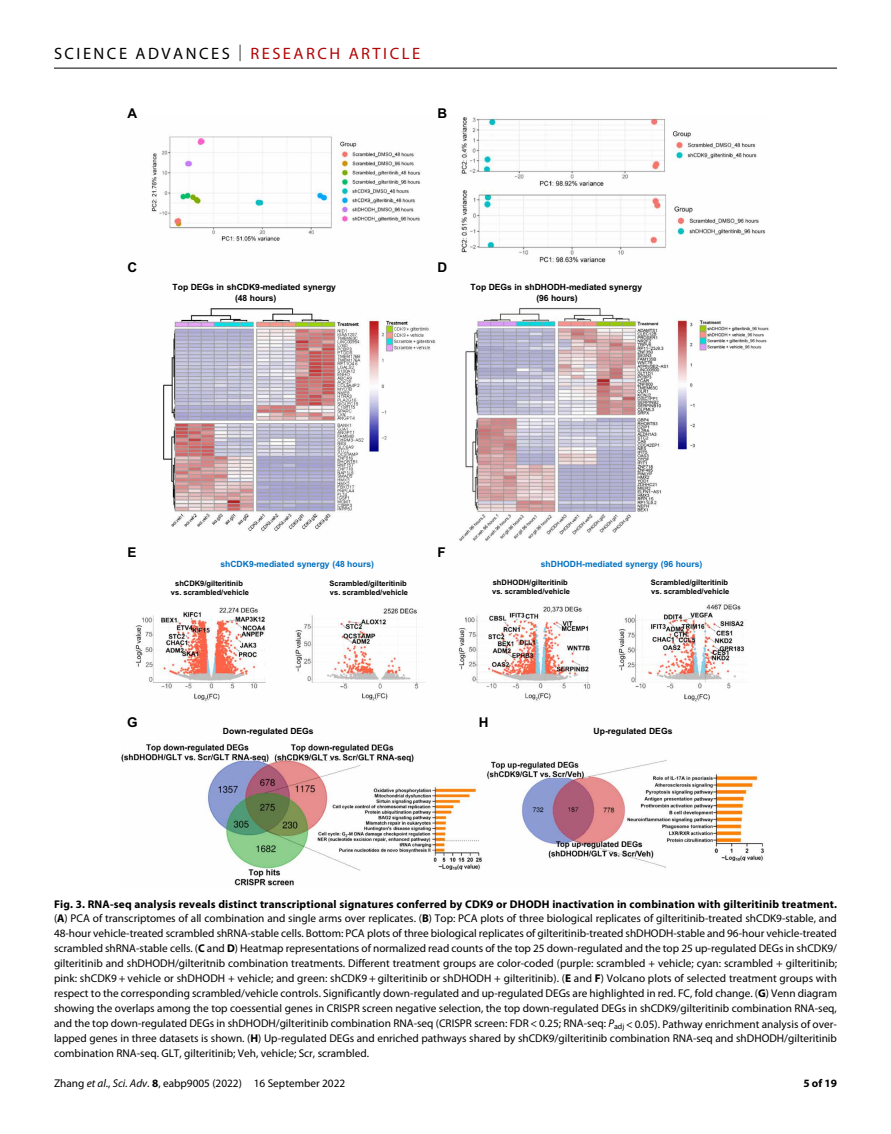
<style>
.page{position:relative;width:891px;height:1134px;background:#fff}
.page>*{position:absolute;margin:0;border:0;box-sizing:border-box;transform-origin:0 0}
.t1{font:16.5px "Myriad Pro";letter-spacing:.15em;color:#000}
.t2{font:700 13.5px "Arial";color:#000}
.t3{font:11.25px/15px "Myriad Pro";color:#000;text-align:justify}
.t4{font:700 11.25px "Myriad Pro";color:#000}
.t5{font:700 8.55px/10.4px "Arial";color:#000;text-align:center}
.t6{font:700 8.55px "Arial";color:#0070c0}
.t7{font:700 7.5px/9px "Arial";color:#000}
.s1{font-weight:300}
.s2{color:#b10508}
.s3{font-weight:700}
.s4{font-style:italic}
</style>
<div class="page">
<hr style="left:54px;top:68px;width:783px;height:1px;background:#000">
<img style="left:122px;top:115px;width:647px;height:771px">
<h1 class="t1" style="left:54px;top:40px;width:368px">SCIENCE ADVANCES <span class="s1">|</span> <span class="s2">RESEARCH ARTICLE</span></h1>
<p class="t2" style="left:127px;top:105px;width:11px">A</p>
<p class="t2" style="left:437px;top:105px;width:11px">B</p>
<p class="t2" style="left:127px;top:258px;width:11px">C</p>
<p class="t2" style="left:437px;top:258px;width:11px">D</p>
<p class="t5" style="left:173px;top:283px;width:165px">Top DEGs in shCDK9-mediated synergy (48 hours)</p>
<p class="t5" style="left:471px;top:283px;width:173px">Top DEGs in shDHODH-mediated synergy (96 hours)</p>
<p class="t2" style="left:127px;top:544px;width:11px">E</p>
<p class="t2" style="left:437px;top:544px;width:10px">F</p>
<p class="t6" style="left:220px;top:559px;width:155px">shCDK9-mediated synergy (48 hours)</p>
<p class="t6" style="left:541px;top:559px;width:163px">shDHODH-mediated synergy (96 hours)</p>
<p class="t7" style="left:171px;top:579px;width:79px;text-align:center">shCDK9/gilteritinib vs. scrambled/vehicle</p>
<p class="t7" style="left:492px;top:579px;width:79px">shDHODH/gilteritinib vs. scrambled/vehicle</p>
<p class="t7" style="left:651px;top:579px;width:80px">Scrambled/gilteritinib vs. scrambled/vehicle</p>
<p class="t7" style="left:329px;top:579px;width:80px">Scrambled/gilteritinib vs. scrambled/vehicle</p>
<p class="t2" style="left:127px;top:713px;width:12px">G</p>
<p class="t2" style="left:479px;top:713px;width:11px">H</p>
<p class="t5" style="left:223px;top:726px;width:92px">Down-regulated DEGs</p>
<p class="t5" style="left:594px;top:726px;width:80px">Up-regulated DEGs</p>
<p class="t3" style="left:54px;top:896px;width:785px"><span class="s3">Fig. 3. RNA-seq analysis reveals distinct transcriptional signatures conferred by CDK9 or DHODH inactivation in combination with gilteritinib treatment. </span>(<span class="s3">A</span>) PCA of transcriptomes of all combination and single arms over replicates. (<span class="s3">B</span>) Top: PCA plots of three biological replicates of gilteritinib-treated shCDK9-stable, and 48-hour vehicle-treated scrambled shRNA-stable cells. Bottom: PCA plots of three biological replicates of gilteritinib-treated shDHODH-stable and 96-hour vehicle-treated scrambled shRNA-stable cells. (<span class="s3">C</span> and <span class="s3">D</span>) Heatmap representations of normalized read counts of the top 25 down-regulated and the top 25 up-regulated DEGs in shCDK9/ gilteritinib and shDHODH/gilteritnib combination treatments. Different treatment groups are color-coded (purple: scrambled + vehicle; cyan: scrambled + gilteritinib; pink: shCDK9 + vehicle or shDHODH + vehicle; and green: shCDK9 + gilteritinib or shDHODH + gilteritinib). (<span class="s3">E</span> and <span class="s3">F</span>) Volcano plots of selected treatment groups with respect to the corresponding scrambled/vehicle controls. Significantly down-regulated and up-regulated DEGs are highlighted in red. FC, fold change. (<span class="s3">G</span>) Venn diagram showing the overlaps among the top coessential genes in CRISPR screen negative selection, the top down-regulated DEGs in shCDK9/gilteritinib combination RNA-seq, and the top down-regulated DEGs in shDHODH/gilteritinib combination RNA-seq (CRISPR screen: FDR &lt; 0.25; RNA-seq: <span class="s4">P</span><sub>adj</sub> &lt; 0.05). Pathway enrichment analysis of over&shy;lapped genes in three datasets is shown. (<span class="s3">H</span>) Up-regulated DEGs and enriched pathways shared by shCDK9/gilteritinib combination RNA-seq and shDHODH/gilteritinib combination RNA-seq. GLT, gilteritinib; Veh, vehicle; Scr, scrambled.</p>
<p class="t3" style="left:54px;top:1076px;width:293px">Zhang <span class="s4">et al</span>., <span class="s4">Sci. Adv.</span> <span class="s3">8</span>, eabp9005 (2022) 16 September 2022</p>
<p class="t4" style="left:803px;top:1074px;width:35px">5 of 19</p>
</div>
